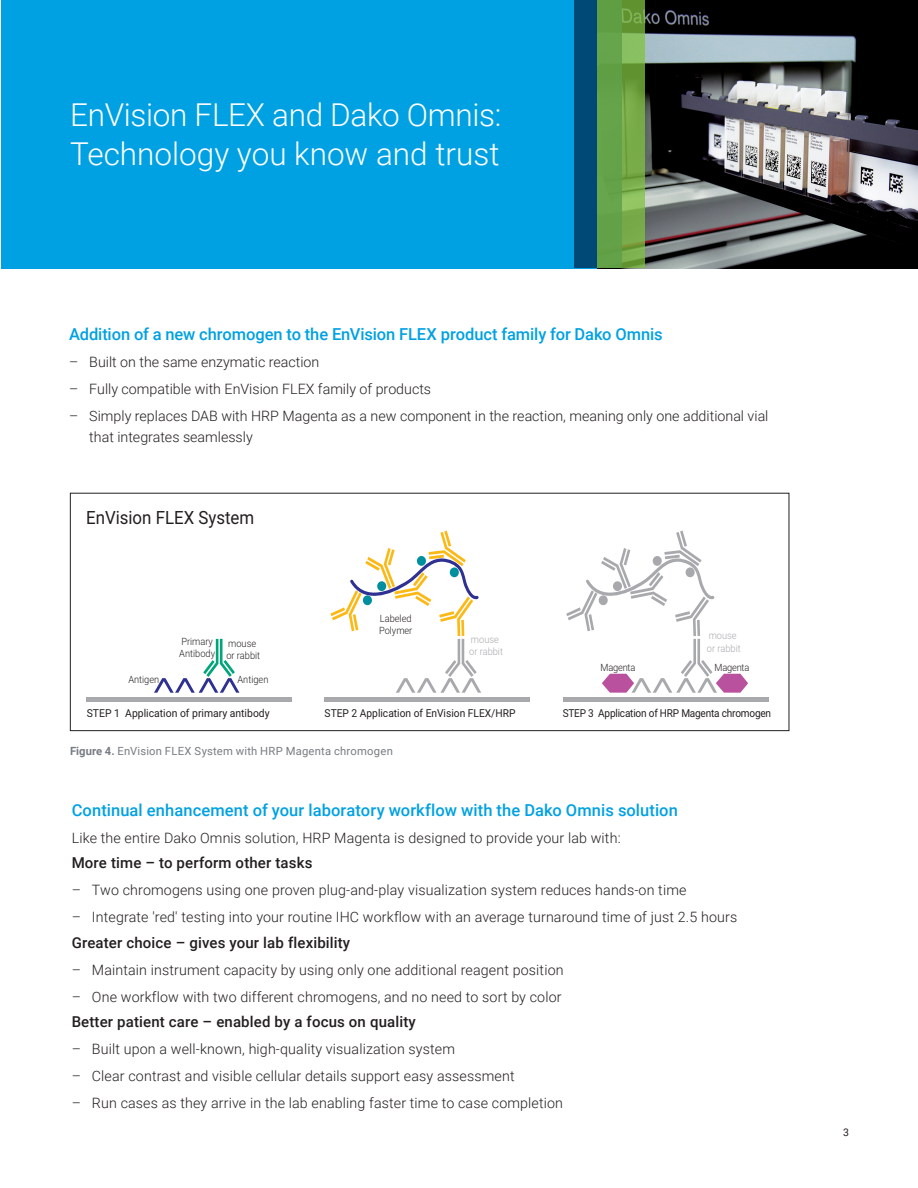
<style>
.page{position:relative;width:918px;height:1188px;background:#fff}
.page>*{position:absolute;margin:0;border:0;box-sizing:border-box;transform-origin:0 0}
.BROCHURE_int_photo_h{font:300 31.5px/39px "Roboto";letter-spacing:-.01em;color:#fff}
.t1{font:18.3px "Roboto";color:#231f20;scale:.92 1}
.BROCHURE_subhead_blu{font:500 16.5px "Roboto";letter-spacing:.005em;color:#00a1e3}
.BROCHURE_callout_tex{font:500 16.5px "Roboto";letter-spacing:-.005em;color:#00a1e3}
.BROCHURE_callout_sub{font:500 15px "Roboto";letter-spacing:.01em;color:#231f20}
.BROCHURE_text_black{font:300 14.25px/21px "Roboto";letter-spacing:.01em;color:#231f20}
.BROCHURE_caption_gra{font:11.25px "Roboto";letter-spacing:.02em;color:#787d83}
.t2{font:10.95px "Roboto";letter-spacing:-.02em;color:#231f20;scale:.92 1}
.t3{font:10.95px "Roboto";color:#231f20;scale:.93 1}
.t4{font:10.95px "Roboto";color:#231f20;scale:.95 1}
.t5{font:10.5px "Roboto";color:#231f20}
.t6{font:300 10.05px/12px "Roboto";color:#231f20;scale:.92 1}
.t7{font:300 10.05px/12px "Roboto";color:#a8a9ad;scale:.92 1}
.t8{font:300 10.05px "Roboto";letter-spacing:-.02em;color:#231f20;scale:.92 1}
.s1{font-weight:700}
</style>
<div class="page">
<hr style="left:325px;top:698px;width:205px;height:4px;background:#a8a9ad">
<svg style="left:330px;top:531px;width:151px;height:162px"></svg>
<div style="left:450px;top:567px;width:9px;height:10px;background:#008f9e;border-radius:50%"></div>
<div style="left:417px;top:556px;width:9px;height:10px;background:#008f9e;border-radius:50%"></div>
<div style="left:363px;top:595px;width:9px;height:10px;background:#008f9e;border-radius:50%"></div>
<div style="left:377px;top:581px;width:9px;height:10px;background:#008f9e;border-radius:50%"></div>
<hr style="left:86px;top:698px;width:206px;height:4px;background:#a8a9ad">
<svg style="left:154px;top:639px;width:85px;height:54px"></svg>
<hr style="left:563px;top:698px;width:206px;height:4px;background:#a8a9ad">
<svg style="left:566px;top:531px;width:182px;height:162px"></svg>
<div style="left:70px;top:493px;width:719px;height:238px;border:1px solid #231f20"></div>
<div style="left:1px;top:0;width:620px;height:268px;background:#00a1e3"></div>
<img style="left:645px;top:0;width:273px;height:268px">
<div style="left:574px;top:0;width:47px;height:268px;background:#004976"></div>
<svg style="left:597px;top:0;width:48px;height:268px;background:#6ba547"></svg>
<p class="BROCHURE_int_photo_h" style="left:70px;top:95px;width:433px">EnVision FLEX and Dako Omnis:<br>Technology you know and trust</p>
<p class="BROCHURE_callout_tex" style="left:69px;top:323px;width:595px">Addition of a new chromogen to the EnVision FLEX product family for Dako Omnis</p>
<p class="BROCHURE_text_black" style="left:69px;top:351px;width:252px">– Built on the same enzymatic reaction</p>
<p class="BROCHURE_text_black" style="left:69px;top:378px;width:364px">– Fully compatible with EnVision FLEX family of products</p>
<p class="BROCHURE_text_black" style="left:89px;top:405px;width:681px;text-indent:-20px">– Simply replaces DAB with HRP Magenta as a new component in the reaction, meaning only one additional vial that integrates seamlessly</p>
<p class="t1" style="left:86px;top:504px;width:184px">EnVision FLEX System</p>
<p class="t6" style="left:179px;top:635px;width:40px">Primary<br>Antibody</p>
<p class="t6" style="left:226px;top:637px;width:38px">mouse or rabbit</p>
<p class="t6" style="left:128px;top:673px;width:35px">Antigen</p>
<p class="t4" style="left:87px;top:705px;width:194px">STEP 1 Application of primary antibody</p>
<p class="t6" style="left:237px;top:673px;width:35px">Antigen</p>
<p class="t6" style="left:379px;top:612px;width:38px">Labeled<br>Polymer</p>
<p class="t7" style="left:469px;top:633px;width:38px">mouse or rabbit</p>
<p class="t3" style="left:325px;top:705px;width:207px">STEP 2 Application of EnVision FLEX/HRP</p>
<p class="BROCHURE_caption_gra" style="left:70px;top:743px;width:324px"><span class="s1">Figure 4.</span> EnVision FLEX System with HRP Magenta chromogen</p>
<p class="t7" style="left:707px;top:630px;width:38px">mouse or rabbit</p>
<p class="t8" style="left:601px;top:660px;width:39px">Magenta</p>
<p class="t8" style="left:715px;top:660px;width:39px">Magenta</p>
<p class="t2" style="left:563px;top:705px;width:228px">STEP 3 Application of HRP Magenta chromogen</p>
<p class="BROCHURE_subhead_blu" style="left:72px;top:798px;width:608px">Continual enhancement of your laboratory workflow with the Dako Omnis solution</p>
<p class="BROCHURE_text_black" style="left:72px;top:826px;width:550px">Like the entire Dako Omnis solution, HRP Magenta is designed to provide your lab with:</p>
<p class="BROCHURE_callout_sub" style="left:72px;top:852px;width:242px">More time – to perform other tasks</p>
<p class="BROCHURE_text_black" style="left:72px;top:879px;width:616px">– Two chromogens using one proven plug-and-play visualization system reduces hands-on time</p>
<p class="BROCHURE_text_black" style="left:72px;top:906px;width:667px">– Integrate 'red' testing into your routine IHC workflow with an average turnaround time of just 2.5 hours</p>
<p class="BROCHURE_callout_sub" style="left:72px;top:932px;width:280px">Greater choice – gives your lab flexibility</p>
<p class="BROCHURE_text_black" style="left:72px;top:958px;width:493px">– Maintain instrument capacity by using only one additional reagent position</p>
<p class="BROCHURE_text_black" style="left:72px;top:985px;width:491px">– One workflow with two different chromogens, and no need to sort by color</p>
<p class="BROCHURE_callout_sub" style="left:72px;top:1011px;width:346px">Better patient care – enabled by a focus on quality</p>
<p class="BROCHURE_text_black" style="left:72px;top:1038px;width:385px">– Built upon a well-known, high-quality visualization system</p>
<p class="BROCHURE_text_black" style="left:72px;top:1065px;width:444px">– Clear contrast and visible cellular details support easy assessment</p>
<p class="BROCHURE_text_black" style="left:72px;top:1092px;width:493px">– Run cases as they arrive in the lab enabling faster time to case completion</p>
<p class="t5" style="left:843px;top:1125px;width:7px">3</p>
</div>
